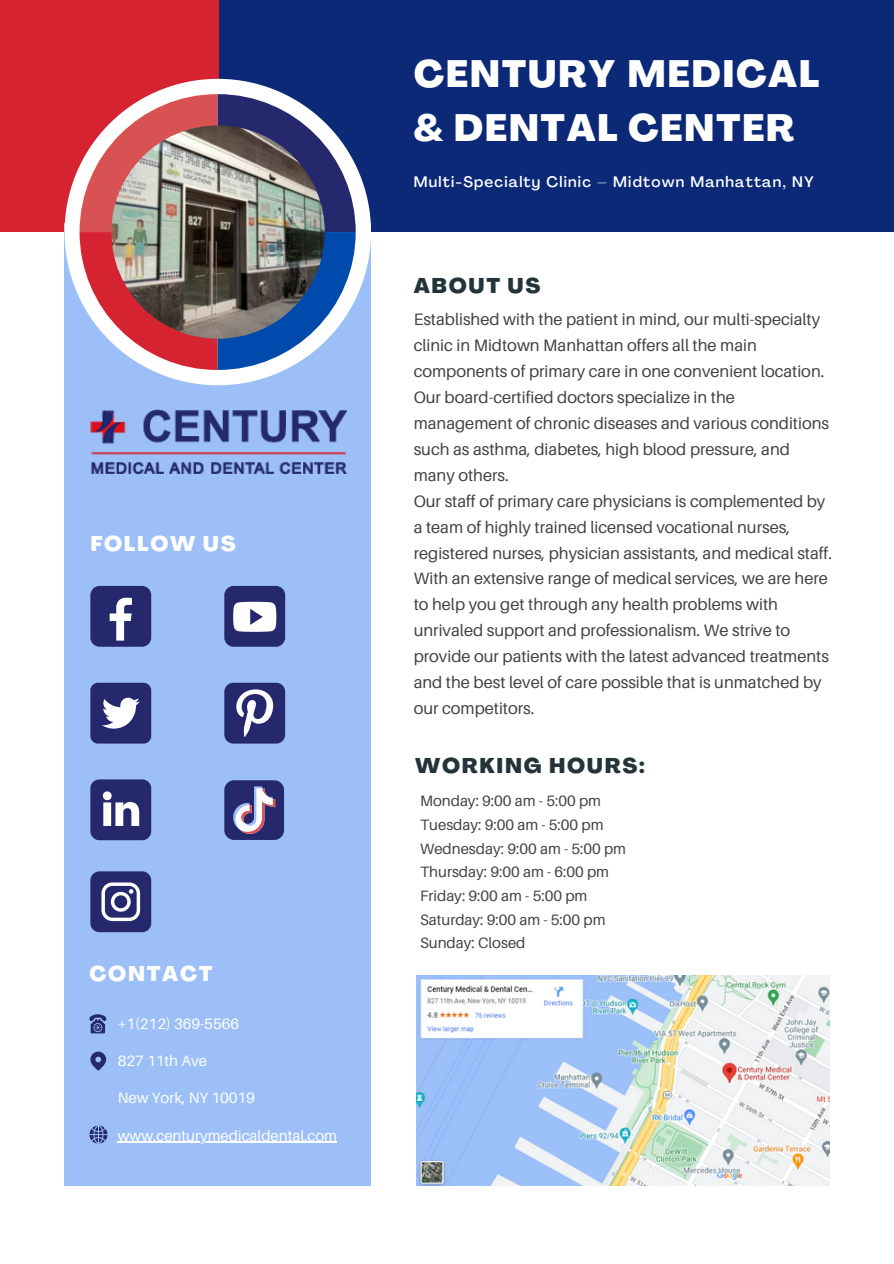
<style>
.page{position:relative;width:894px;height:1264px;background:#fff}
.page>*{position:absolute;margin:0;border:0;box-sizing:border-box;transform-origin:0 0}
.t1{font:800 37.5px/54px "Agrandir";letter-spacing:.04em;color:#fff}
.t2{font:800 21px "Agrandir";letter-spacing:.08em;color:#223439}
.t3{font:800 21px "Agrandir";letter-spacing:.08em;color:#fff}
.t4{font:16.5px/26px "Aileron";color:#3f4344}
.t5{font:15px/23.7px "Aileron";color:#3f4344}
.t6{font:15px "Aileron";color:#fff}
.t7{font:500 15px "Agrandir";letter-spacing:.08em;color:#fff}
</style>
<div class="page">
<div style="left:0;top:0;width:893px;height:232px;background:#0b2976"></div>
<div style="left:0;top:0;width:218px;height:232px;background:#d62332"></div>
<div style="left:64px;top:224px;width:307px;height:961px;background:#9cbff8"></div>
<svg style="left:65px;top:79px;width:306px;height:306px"></svg>
<svg style="left:79px;top:94px;width:276px;height:276px"></svg>
<img style="left:111px;top:125px;width:214px;height:214px;border-radius:50%">
<svg style="left:90px;top:1051px;width:16px;height:19px"></svg>
<svg style="left:89px;top:1014px;width:17px;height:19px"></svg>
<svg style="left:89px;top:1125px;width:18px;height:18px"></svg>
<img style="left:90px;top:409px;width:256px;height:65px">
<img style="left:417px;top:975px;width:412px;height:210px">
<div style="left:90px;top:586px;width:61px;height:60px;background:#25286c;border-radius:9px"></div>
<svg style="left:110px;top:597px;width:22px;height:43px"></svg>
<div style="left:90px;top:682px;width:61px;height:61px;background:#25286c;border-radius:8px"></div>
<svg style="left:102px;top:697px;width:38px;height:31px"></svg>
<svg style="left:90px;top:779px;width:61px;height:61px;background:#4e5289"></svg>
<svg style="left:90px;top:871px;width:61px;height:61px;background:#4d5088"></svg>
<div style="left:224px;top:586px;width:61px;height:60px;background:#25286c;border-radius:9px"></div>
<svg style="left:233px;top:602px;width:43px;height:30px"></svg>
<svg style="left:224px;top:682px;width:61px;height:61px;background:#50548b"></svg>
<svg style="left:224px;top:780px;width:60px;height:60px;background:#5c598e"></svg>
<hr style="left:118px;top:1141px;width:219px;height:1px;background:#fff">
<p class="t3" style="left:90px;top:535px;width:147px">FOLLOW US</p>
<p class="t3" style="left:89px;top:965px;width:125px">CONTACT</p>
<p class="t6" style="left:118px;top:1014px;width:123px">+1(212) 369-5566</p>
<p class="t6" style="left:118px;top:1051px;width:91px">827 11th Ave</p>
<p class="t6" style="left:118px;top:1088px;width:139px">New York, NY 10019</p>
<p class="t6" style="left:118px;top:1125px;width:221px">www.centurymedicaldental.com</p>
<h1 class="t1" style="left:413px;top:50px;width:407px">CENTURY MEDICAL &amp; DENTAL CENTER</h1>
<p class="t7" style="left:413px;top:176px;width:401px">Multi-Specialty Clinic – Midtown Manhattan, NY</p>
<p class="t2" style="left:413px;top:277px;width:128px">ABOUT US</p>
<p class="t4" style="left:413px;top:306px;width:420px">Established with the patient in mind, our multi-specialty clinic in Midtown Manhattan offers all the main components of primary care in one convenient location.<br>Our board-certified doctors specialize in the management of chronic diseases and various conditions such as asthma, diabetes, high blood pressure, and many others.<br>Our staff of primary care physicians is complemented by a team of highly trained licensed vocational nurses, registered nurses, physician assistants, and medical staff.<br>With an extensive range of medical services, we are here to help you get through any health problems with unrivaled support and professionalism. We strive to provide our patients with the latest advanced treatments and the best level of care possible that is unmatched by our competitors.</p>
<p class="t2" style="left:415px;top:757px;width:231px">WORKING HOURS:</p>
<p class="t5" style="left:420px;top:789px;width:207px">Monday: 9:00 am - 5:00 pm<br>Tuesday: 9:00 am - 5:00 pm<br>Wednesday: 9:00 am - 5:00 pm<br>Thursday: 9:00 am - 6:00 pm<br>Friday: 9:00 am - 5:00 pm<br>Saturday: 9:00 am - 5:00 pm<br>Sunday: Closed</p>
</div>
